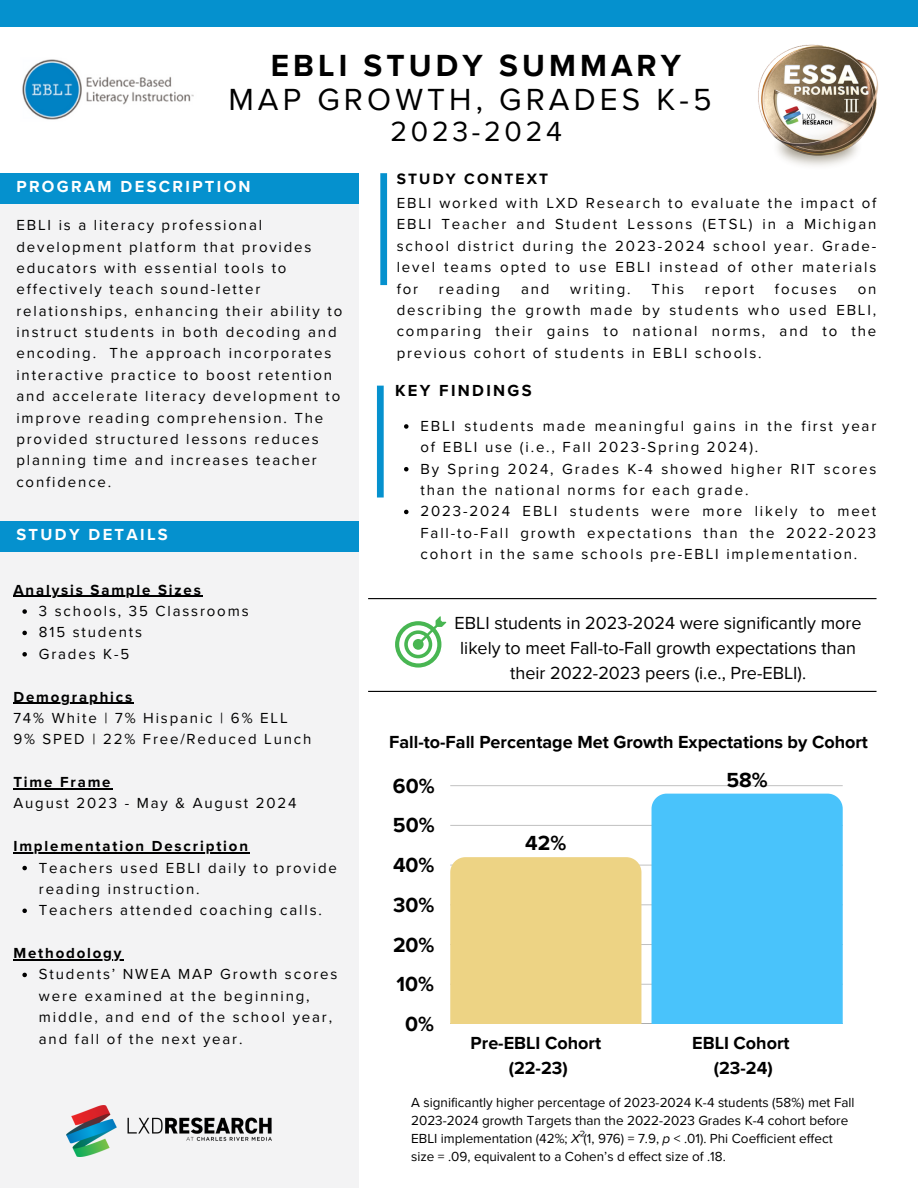
<style>
.page{position:relative;width:918px;height:1188px;background:#fff}
.page>*{position:absolute;margin:0;border:0;box-sizing:border-box;transform-origin:0 0}
.t1{font:31.5px/33.8px "Proxima Nova";letter-spacing:.13em;color:#000;text-align:center}
.t2{font:28.5px "Proxima Nova";letter-spacing:.13em;color:#000}
.t3{font:700 21px "Proxima Nova";color:#000}
.t4{font:18px/24.8px "Proxima Nova";color:#000;text-align:center}
.t5{font:700 18px/24.8px "Proxima Nova";color:#000;text-align:center}
.t6{font:700 16.5px "Proxima Nova";letter-spacing:.14em;color:#fff}
.t7{font:700 16.5px "Proxima Nova";letter-spacing:.14em;color:#000}
.t8{font:700 15.45px "Proxima Nova";letter-spacing:.14em;color:#000}
.t9{font:15px/21.3px "Proxima Nova";letter-spacing:.125em;color:#000}
.t10{font:700 15px "Proxima Nova";letter-spacing:.125em;color:#000}
.t11{font:13.5px/18px "Proxima Nova";color:#000}
.s1{font-weight:700}
.s2{font-style:italic}
</style>
<div class="page">
<svg style="left:395px;top:616px;width:51px;height:52px"></svg>
<div style="left:0;top:195px;width:358px;height:993px;background:#f3f3f4"></div>
<img style="left:66px;top:1105px;width:205px;height:52px">
<div style="left:0;top:521px;width:358px;height:31px;background:#0591ce"></div>
<div style="left:0;top:173px;width:358px;height:31px;background:#0591ce"></div>
<hr style="left:368px;top:691px;width:509px;height:1px;background:#000">
<hr style="left:368px;top:598px;width:509px;height:1px;background:#000">
<div style="left:0;top:0;width:918px;height:26px;background:#0591ce"></div>
<div style="left:380px;top:173px;width:7px;height:112px;background:#0591ce"></div>
<div style="left:377px;top:386px;width:7px;height:112px;background:#0591ce"></div>
<hr style="left:450px;top:825px;width:393px;height:1px;background:#c6c6c6">
<hr style="left:450px;top:786px;width:393px;height:1px;background:#f4f4f4">
<div style="left:652px;top:794px;width:191px;height:230px;background:#49c3fb"></div>
<img style="left:734px;top:26px;width:167px;height:140px">
<svg style="left:844px;top:99px;width:28px;height:17px"></svg>
<img style="left:22px;top:59px;width:172px;height:61px">
<hr style="left:13px;top:596px;width:190px;height:1px;background:#000">
<svg style="left:22px;top:609px;width:5px;height:5px"></svg>
<svg style="left:22px;top:631px;width:5px;height:4px"></svg>
<svg style="left:22px;top:652px;width:5px;height:5px"></svg>
<hr style="left:13px;top:703px;width:121px;height:1px;background:#000">
<hr style="left:13px;top:788px;width:99px;height:1px;background:#000">
<hr style="left:13px;top:852px;width:237px;height:1px;background:#000">
<svg style="left:22px;top:866px;width:5px;height:4px"></svg>
<svg style="left:22px;top:909px;width:5px;height:4px"></svg>
<hr style="left:13px;top:959px;width:110px;height:1px;background:#000">
<svg style="left:22px;top:973px;width:5px;height:4px"></svg>
<svg style="left:404px;top:424px;width:5px;height:5px"></svg>
<svg style="left:404px;top:467px;width:5px;height:4px"></svg>
<svg style="left:404px;top:510px;width:5px;height:4px"></svg>
<svg style="left:580px;top:1131px;width:5px;height:6px"></svg>
<svg style="left:450px;top:857px;width:227px;height:167px;background:#dbd397"></svg>
<p class="t1" style="left:228px;top:49px;width:485px"><span class="s1">EBLI STUDY SUMMARY<br></span>MAP GROWTH, GRADES K-5</p>
<p class="t2" style="left:390px;top:115px;width:173px">2023-2024</p>
<p class="t6" style="left:16px;top:177px;width:236px">PROGRAM DESCRIPTION</p>
<h6 class="t9" style="left:16px;top:215px;width:327px">EBLI is a literacy professional development platform that provides educators with essential tools to effectively teach sound-letter relationships, enhancing their ability to instruct students in both decoding and encoding. The approach incorporates interactive practice to boost retention and accelerate literacy development to improve reading comprehension. The provided structured lessons reduces planning time and increases teacher confidence.</h6>
<p class="t6" style="left:16px;top:525px;width:153px">STUDY DETAILS</p>
<p class="t10" style="left:13px;top:581px;width:189px">Analysis Sample Sizes</p>
<p class="t9" style="left:39px;top:601px;width:211px">3 schools, 35 Classrooms</p>
<h1 class="t9" style="left:39px;top:622px;width:105px">815 students</h1>
<p class="t9" style="left:39px;top:643px;width:92px">Grades K-5</p>
<h5 class="t10" style="left:13px;top:688px;width:120px">Demographics</h5>
<p class="t9" style="left:13px;top:708px;width:276px">74% White | 7% Hispanic | 6% ELL</p>
<h2 class="t9" style="left:13px;top:729px;width:300px">9% SPED | 22% Free/Reduced Lunch</h2>
<p class="t10" style="left:13px;top:773px;width:99px">Time Frame</p>
<p class="t9" style="left:13px;top:793px;width:285px">August 2023 - May &amp; August 2024</p>
<h2 class="t10" style="left:13px;top:837px;width:236px">Implementation Description</h2>
<h6 class="t9" style="left:39px;top:857px;width:300px">Teachers used EBLI daily to provide reading instruction.</h6>
<p class="t9" style="left:39px;top:900px;width:285px">Teachers attended coaching calls.</p>
<p class="t10" style="left:13px;top:944px;width:110px">Methodology</p>
<p class="t9" style="left:39px;top:964px;width:300px">Students’ NWEA MAP Growth scores were examined at the beginning, middle, and end of the school year, and fall of the next year.</p>
<p class="t8" style="left:397px;top:170px;width:153px">STUDY CONTEXT</p>
<p class="t9" style="left:397px;top:193px;width:481px;text-align:justify">EBLI worked with LXD Research to evaluate the impact of EBLI Teacher and Student Lessons (ETSL) in a Michigan school district during the 2023-2024 school year. Grade&shy;level teams opted to use EBLI instead of other materials for</p>
<p class="t9" style="left:439px;top:278px;width:63px">reading</p>
<p class="t9" style="left:521px;top:278px;width:30px">and</p>
<p class="t9" style="left:570px;top:278px;width:62px">writing.</p>
<p class="t9" style="left:651px;top:278px;width:34px">This</p>
<p class="t9" style="left:705px;top:278px;width:51px">report</p>
<p class="t9" style="left:775px;top:278px;width:63px">focuses</p>
<p class="t9" style="left:397px;top:278px;width:481px;text-align:justify;text-indent:461px">on describing the growth made by students who used EBLI, comparing their gains to national norms, and to the previous cohort of students in EBLI schools.</p>
<p class="t7" style="left:395px;top:381px;width:138px">KEY FINDINGS</p>
<p class="t9" style="left:421px;top:416px;width:457px">EBLI students made meaningful gains in the first year of EBLI use (i.e., Fall 2023-Spring 2024).</p>
<p class="t9" style="left:421px;top:458px;width:457px">By Spring 2024, Grades K-4 showed higher RIT scores than the national norms for each grade.</p>
<h6 class="t9" style="left:421px;top:501px;width:457px;text-align:justify">2023-2024 EBLI students were more likely to meet Fall-to-Fall growth expectations than the 2022-2023 cohort in the same schools pre-EBLI implementation.</h6>
<p class="t4" style="left:455px;top:611px;width:409px">EBLI students in 2023-2024 were significantly more likely to meet Fall-to-Fall growth expectations than their 2022-2023 peers (i.e., Pre-EBLI).</p>
<p class="t5" style="left:389px;top:730px;width:480px">Fall-to-Fall Percentage Met Growth Expectations by Cohort</p>
<h3 class="t3" style="left:393px;top:773px;width:43px">60%</h3>
<h3 class="t3" style="left:393px;top:813px;width:43px">50%</h3>
<h3 class="t3" style="left:393px;top:853px;width:43px">40%</h3>
<h3 class="t3" style="left:393px;top:893px;width:43px">30%</h3>
<h3 class="t3" style="left:393px;top:932px;width:43px">20%</h3>
<h3 class="t3" style="left:397px;top:972px;width:39px">10%</h3>
<h3 class="t3" style="left:405px;top:1012px;width:30px">0%</h3>
<h3 class="t3" style="left:525px;top:831px;width:43px">42%</h3>
<h3 class="t3" style="left:726px;top:767px;width:43px">58%</h3>
<p class="t5" style="left:471px;top:1031px;width:132px">Pre-EBLI Cohort (22-23)</p>
<p class="t5" style="left:692px;top:1031px;width:99px">EBLI Cohort (23-24)</p>
<h2 class="t11" style="left:411px;top:1094px;width:445px">A significantly higher percentage of 2023-2024 K-4 students (58%) met Fall 2023-2024 growth Targets than the 2022-2023 Grades K-4 cohort before EBLI implementation (42%; <span class="s2">X</span> (1, 976) = 7.9, <span class="s2">p</span> &lt; .01). Phi Coefficient effect size = .09, equivalent to a Cohen’s d effect size of .18.</h2>
</div>
